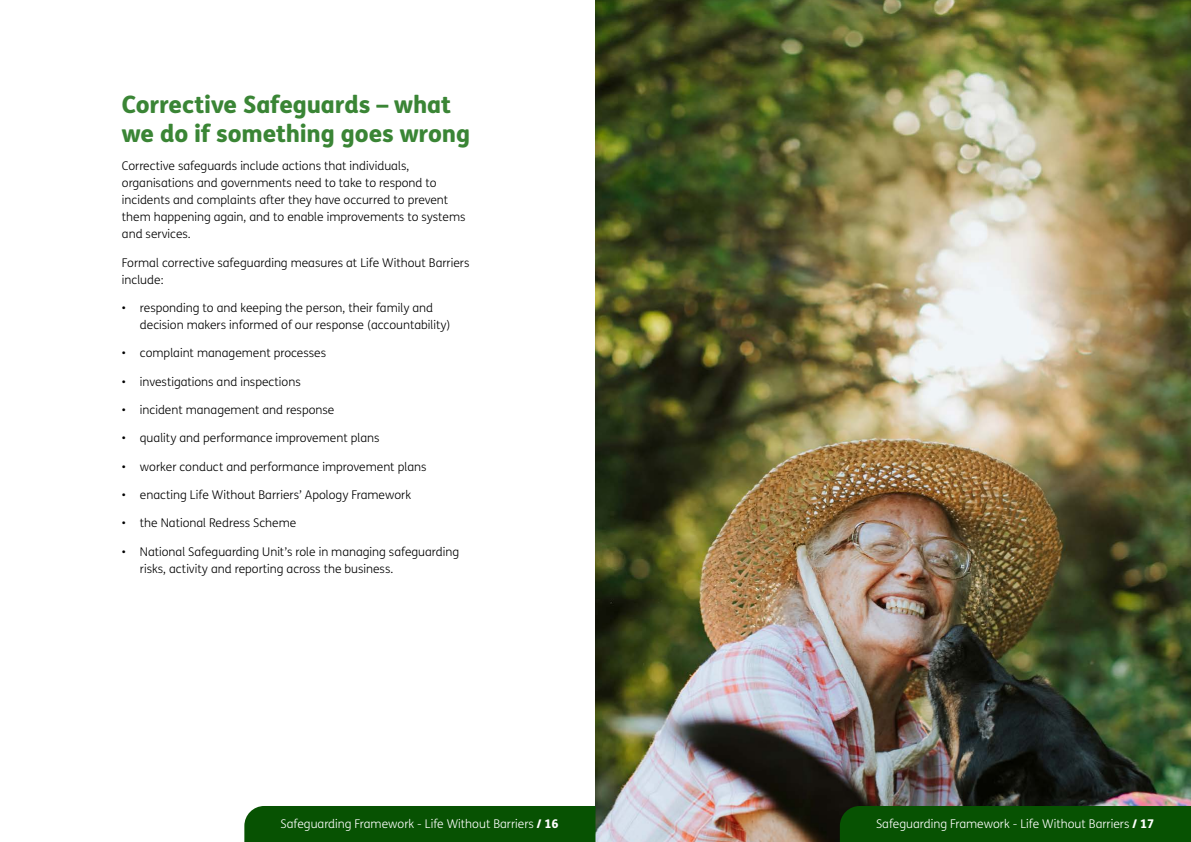
<style>
.page{position:relative;width:1191px;height:842px;background:#fff}
.page>*{position:absolute;margin:0;border:0;box-sizing:border-box;transform-origin:0 0}
.t1{font:800 24px/28.8px "FS Me";letter-spacing:-.01em;color:#3a8535}
.t2{font:300 12px/17px "FS Me";color:#000}
.t3{font:300 12px "FS Me";color:#fff}
.s1{font-weight:800}
</style>
<div class="page">
<img style="left:595px;top:0;width:596px;height:842px">
<div style="left:840px;top:806px;width:351px;height:36px;background:#075202"></div>
<div style="left:244px;top:806px;width:351px;height:36px;background:#075202"></div>
<h1 class="t1" style="left:122px;top:89px;width:350px">Corrective Safeguards – what we do if something goes wrong</h1>
<p class="t2" style="left:122px;top:157px;width:345px">Corrective safeguards include actions that individuals, organisations and governments need to take to respond to incidents and complaints after they have occurred to prevent them happening again, and to enable improvements to systems and services.</p>
<p class="t2" style="left:122px;top:254px;width:349px">Formal corrective safeguarding measures at Life Without Barriers include:</p>
<p class="t2" style="left:140px;top:299px;width:312px;text-indent:-18px">• responding to and keeping the person, their family and decision makers informed of our response (accountability)</p>
<p class="t2" style="left:122px;top:344px;width:206px">• complaint management processes</p>
<p class="t2" style="left:122px;top:373px;width:180px">• investigations and inspections</p>
<p class="t2" style="left:122px;top:401px;width:214px">• incident management and response</p>
<p class="t2" style="left:122px;top:429px;width:259px">• quality and performance improvement plans</p>
<p class="t2" style="left:122px;top:458px;width:306px">• worker conduct and performance improvement plans</p>
<p class="t2" style="left:122px;top:486px;width:291px">• enacting Life Without Barriers’ Apology Framework</p>
<p class="t2" style="left:122px;top:514px;width:176px">• the National Redress Scheme</p>
<p class="t2" style="left:140px;top:543px;width:321px;text-indent:-18px">• National Safeguarding Unit’s role in managing safeguarding risks, activity and reporting across the business.</p>
<p class="t3" style="left:281px;top:816px;width:279px">Safeguarding Framework - Life Without Barriers <span class="s1">/ 16</span></p>
<p class="t3" style="left:876px;top:816px;width:279px">Safeguarding Framework - Life Without Barriers <span class="s1">/ 17</span></p>
</div>
